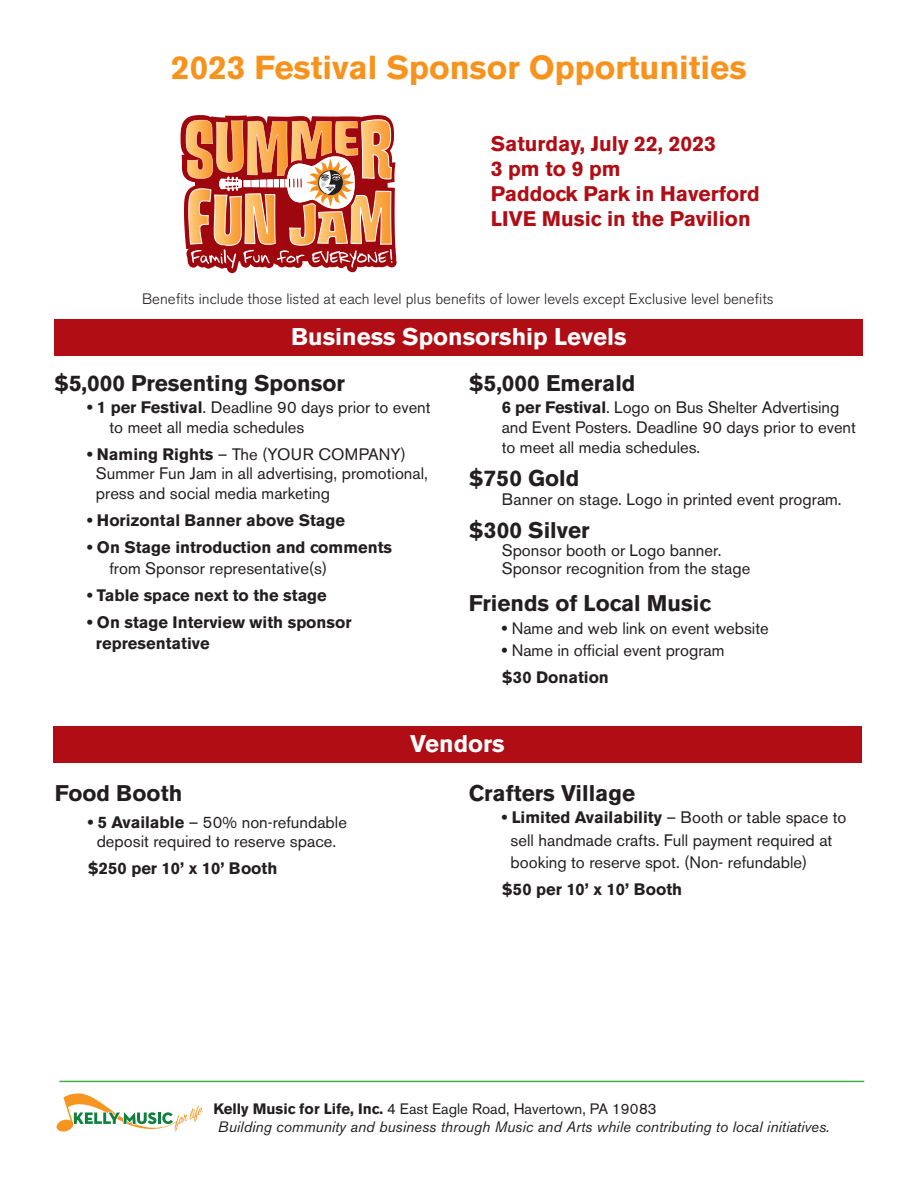
<style>
.page{position:relative;width:918px;height:1188px;background:#fff}
.page>*{position:absolute;margin:0;border:0;box-sizing:border-box;transform-origin:0 0}
.t1{font:700 33px "Akzidenz Grotesk BE";color:#f7931d}
.t2{font:700 24px "Akzidenz Grotesk BE";color:#fff}
.t3{font:700 22.5px "Akzidenz Grotesk BE";color:#231f20}
.t4{font:700 21px/25.2px "Akzidenz Grotesk BE";color:#b00d15}
.t5{font:16.5px/19.5px "Akzidenz Grotesk BE";color:#231f20}
.t6{font:700 16.5px/21px "Akzidenz Grotesk BE";color:#231f20}
.t7{font:300 15px "Akzidenz Grotesk BE";color:#231f20}
.t8{font:italic 15px "Akzidenz Grotesk BE";color:#231f20}
.t9{font:15px "Akzidenz Grotesk BE";color:#231f20}
.s1{font-weight:700}
.s2{font-weight:400}
</style>
<div class="page">
<div style="left:55px;top:319px;width:808px;height:36px;background:#b00d15"></div>
<div style="left:53px;top:726px;width:808px;height:37px;background:#b00d15"></div>
<hr style="left:59px;top:1081px;width:805px;height:1px;background:#40ae49">
<svg style="left:181px;top:115px;width:216px;height:159px"></svg>
<svg style="left:57px;top:1093px;width:145px;height:39px"></svg>
<p class="t1" style="left:171px;top:48px;width:577px">2023 Festival Sponsor Opportunities</p>
<p class="t4" style="left:491px;top:131px;width:271px">Saturday, July 22, 2023<br>3 pm to 9 pm<br>Paddock Park in Haverford<br>LIVE Music in the Pavilion</p>
<p class="t7" style="left:142px;top:291px;width:633px">Benefits include those listed at each level plus benefits of lower levels except Exclusive level benefits</p>
<p class="t2" style="left:291px;top:323px;width:337px">Business Sponsorship Levels</p>
<p class="t3" style="left:54px;top:370px;width:293px">$5,000 Presenting Sponsor</p>
<p class="t5" style="left:110px;top:398px;width:323px;text-indent:-23px"><span class="s1">• 1 per Festival</span>. Deadline 90 days prior to event to meet all media schedules</p>
<p class="t5" style="left:96px;top:444px;width:334px;text-indent:-9px"><span class="s1">• Naming Rights</span> – The (YOUR COMPANY)<br>Summer Fun Jam in all advertising, promotional, press and social media marketing</p>
<p class="t6" style="left:87px;top:510px;width:260px">• Horizontal Banner above Stage</p>
<p class="t6" style="left:110px;top:537px;width:284px;text-indent:-23px">• On Stage introduction and comments <span class="s2">from Sponsor representative(s)</span></p>
<p class="t6" style="left:87px;top:585px;width:241px">• Table space next to the stage</p>
<p class="t6" style="left:96px;top:612px;width:257px;text-indent:-9px">• On stage Interview with sponsor representative</p>
<p class="t3" style="left:469px;top:370px;width:168px">$5,000 Emerald</p>
<p class="t5" style="left:502px;top:398px;width:356px"><span class="s1">6 per Festival</span>. Logo on Bus Shelter Advertising and Event Posters. Deadline 90 days prior to event to meet all media schedules.</p>
<p class="t3" style="left:469px;top:465px;width:112px">$750 Gold</p>
<p class="t5" style="left:502px;top:490px;width:342px">Banner on stage. Logo in printed event program.</p>
<p class="t3" style="left:469px;top:517px;width:122px">$300 Silver</p>
<p class="t5" style="left:502px;top:541px;width:250px;line-height:18px">Sponsor booth or Logo banner.<br>Sponsor recognition from the stage</p>
<p class="t3" style="left:469px;top:591px;width:243px">Friends of Local Music</p>
<p class="t5" style="left:502px;top:618px;width:269px"><span class="s1">•</span> Name and web link on event website</p>
<p class="t5" style="left:502px;top:637px;width:224px;line-height:27px"><span class="s1">•</span> Name in official event program <span class="s1">$30 Donation</span></p>
<p class="t3" style="left:55px;top:780px;width:129px">Food Booth</p>
<p class="t5" style="left:88px;top:812px;width:261px;text-align:center"><span class="s1">• 5 Available</span> – 50% non-refundable deposit required to reserve space.</p>
<p class="t6" style="left:88px;top:858px;width:191px">$250 per 10’ x 10’ Booth</p>
<p class="t2" style="left:410px;top:730px;width:96px">Vendors</p>
<p class="t3" style="left:469px;top:780px;width:168px">Crafters Village</p>
<p class="t5" style="left:511px;top:806px;width:337px;line-height:22.5px;text-indent:-9px"><span class="s1">• Limited Availability</span> – Booth or table space to sell handmade crafts. Full payment required at booking to reserve spot. (Non- refundable)</p>
<p class="t6" style="left:502px;top:879px;width:182px">$50 per 10’ x 10’ Booth</p>
<p class="t9" style="left:213px;top:1100px;width:445px"><span class="s1">Kelly Music for Life, Inc.</span> 4 East Eagle Road, Havertown, PA 19083</p>
<p class="t8" style="left:218px;top:1118px;width:614px">Building community and business through Music and Arts while contributing to local initiatives.</p>
</div>
